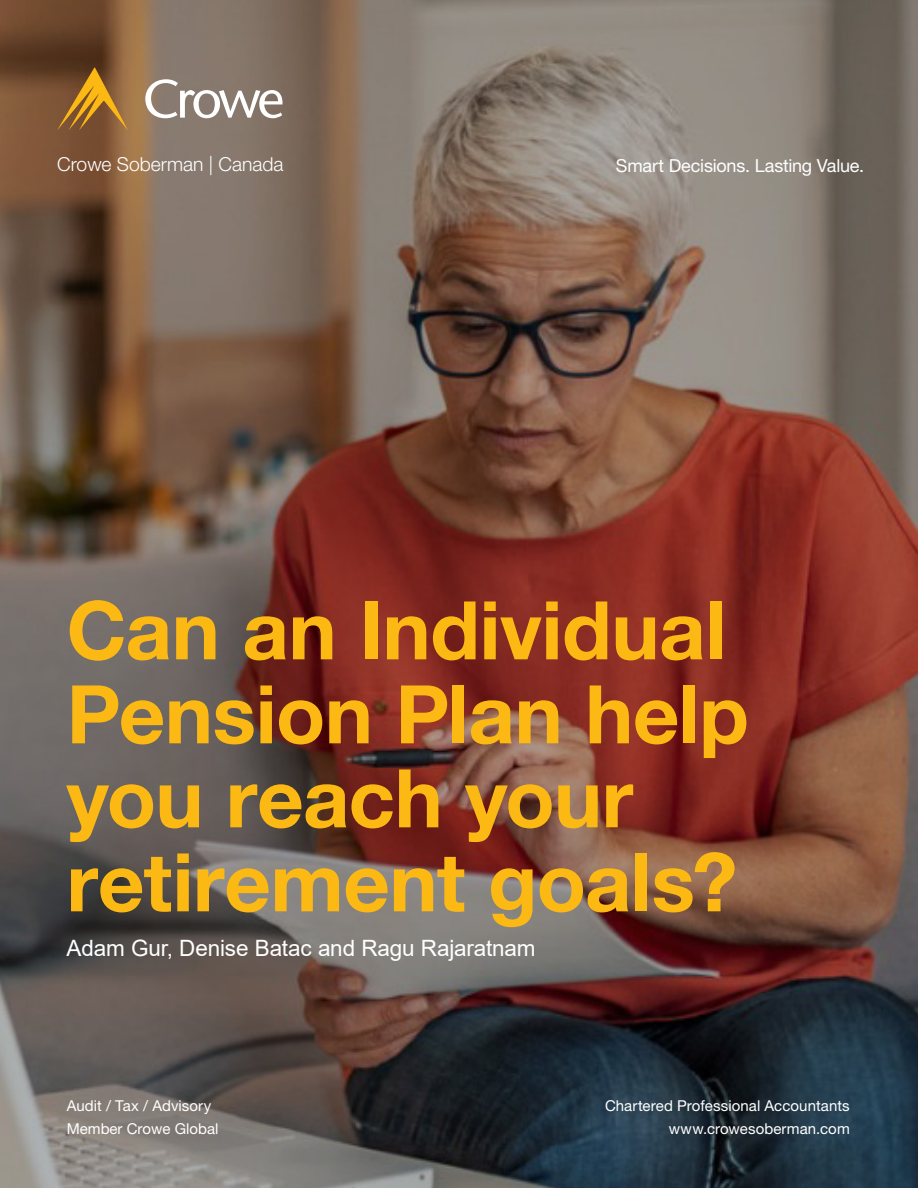
<style>
.page{position:relative;width:918px;height:1188px;background:#fff}
.page>*{position:absolute;margin:0;border:0;box-sizing:border-box;transform-origin:0 0}
.t1{font:700 81px/84px "Helvetica Neue LT Pro";letter-spacing:-.005em;color:#fdb913}
.t2{font:22.5px "Arial";letter-spacing:-.01em;color:#fff}
.t3{font:300 19.35px "Helvetica Neue LT Pro";color:#fff}
.t4{font:18px "Helvetica Neue LT Pro";letter-spacing:-.01em;color:#fff}
.t5{font:15px/22.5px "Helvetica Neue LT Pro";letter-spacing:.005em;color:#fff}
</style>
<div class="page">
<img style="left:0;top:0;width:918px;height:1188px">
<svg style="left:145px;top:79px;width:138px;height:39px"></svg>
<svg style="left:57px;top:68px;width:71px;height:62px;background:#9a6b2c"></svg>
<p class="t3" style="left:57px;top:152px;width:228px">Crowe Soberman | Canada</p>
<p class="t4" style="left:616px;top:155px;width:250px">Smart Decisions. Lasting Value.</p>
<h1 class="t1" style="left:67px;top:587px;width:684px">Can an Individual<br>Pension Plan help you reach your retirement goals?</h1>
<h2 class="t2" style="left:67px;top:933px;width:471px">Adam Gur, Denise Batac and Ragu Rajaratnam</h2>
<p class="t5" style="left:67px;top:1094px;width:153px">Audit / Tax / Advisory<br>Member Crowe Global</p>
<p class="t5" style="left:605px;top:1094px;width:246px;text-align:right">Chartered Professional Accountants www.crowesoberman.com</p>
</div>
